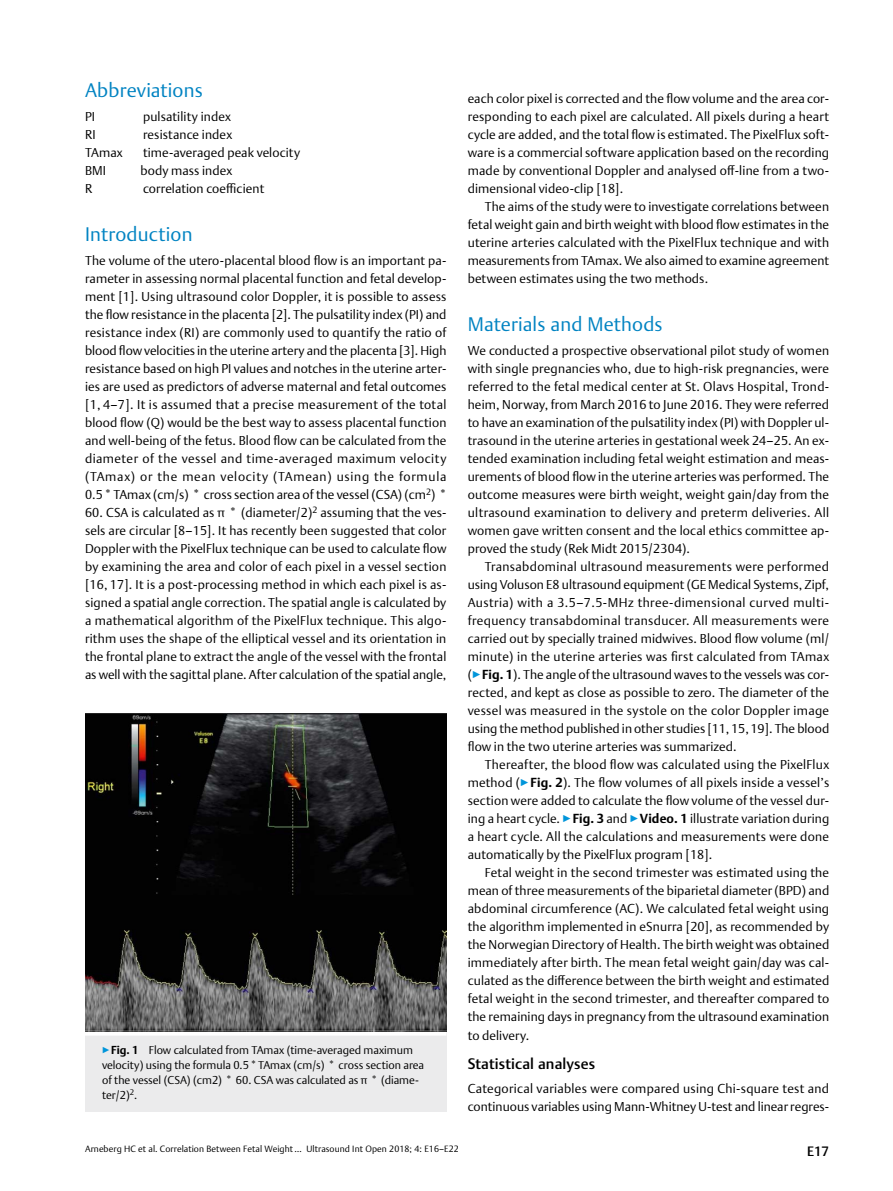
<style>
.page{position:relative;width:893px;height:1191px;background:#fff}
.page>*{position:absolute;margin:0;border:0;box-sizing:border-box;transform-origin:0 0}
.t1{font:300 19.5px "Thieme Argo 2011";letter-spacing:.01em;color:#0083c2}
.t2{font:500 15px "Thieme Argo 2011";letter-spacing:.01em;color:#000}
.t3{font:500 13.5px "Thieme Argo 2011";color:#000}
.t4{font:300 12.75px/18px "Thieme Argo 2011";letter-spacing:.01em;color:#000;text-align:justify}
.t5{font:300 11.25px/15px "Thieme Argo 2011";color:#000}
.t6{font:300 9px "Thieme Argo 2011";letter-spacing:.01em;color:#000}
.s1{color:#0095da}
.s2{font-weight:700}
</style>
<div class="page">
<img style="left:85px;top:713px;width:361px;height:318px">
<div style="left:85px;top:1032px;width:361px;height:79px;background:#ebebec"></div>
<svg style="left:85px;top:1031px;width:361px;height:4px"></svg>
<h1 class="t1" style="left:85px;top:77px;width:119px">Abbreviations</h1>
<p class="t4" style="left:85px;top:107px;width:12px">PI</p>
<p class="t4" style="left:143px;top:107px;width:89px">pulsatility index</p>
<p class="t4" style="left:85px;top:125px;width:12px">RI</p>
<p class="t4" style="left:143px;top:125px;width:91px">resistance index</p>
<p class="t4" style="left:85px;top:143px;width:39px">TAmax</p>
<p class="t4" style="left:143px;top:143px;width:159px">time-averaged peak velocity</p>
<p class="t4" style="left:85px;top:161px;width:23px">BMI</p>
<p class="t4" style="left:141px;top:161px;width:93px">body mass index</p>
<p class="t4" style="left:85px;top:179px;width:9px">R</p>
<p class="t4" style="left:143px;top:179px;width:123px">correlation coefficient</p>
<h1 class="t1" style="left:85px;top:221px;width:109px">Introduction</h1>
<p class="t4" style="left:85px;top:251px;width:363px">The volume of the utero-placental blood flow is an important pa&shy;rameter in assessing normal placental function and fetal develop&shy;ment [1]. Using ultrasound color Doppler, it is possible to assess the flow resistance in the placenta [2]. The pulsatility index (PI) and resistance index (RI) are commonly used to quantify the ratio of blood flow velocities in the uterine artery and the placenta [3]. High resistance based on high PI values and notches in the uterine arter&shy;ies are used as predictors of adverse maternal and fetal outcomes [1, 4–7]. It is assumed that a precise measurement of the total blood flow (Q) would be the best way to assess placental function and well-being of the fetus. Blood flow can be calculated from the diameter of the vessel and time-averaged maximum velocity (TAmax) or the mean velocity (TAmean) using the formula 0.5*TAmax (cm/s) * cross section area of the vessel (CSA) (cm<sup>2</sup>) *</p>
<p class="t4" style="left:85px;top:503px;width:363px">60. CSA is calculated as π * (diameter/2)<sup>2</sup> assuming that the ves&shy;sels are circular [8–15]. It has recently been suggested that color Doppler with the PixelFlux technique can be used to calculate flow by examining the area and color of each pixel in a vessel section [16, 17]. It is a post-processing method in which each pixel is as&shy;signed a spatial angle correction. The spatial angle is calculated by a mathematical algorithm of the PixelFlux technique. This algo&shy;rithm uses the shape of the elliptical vessel and its orientation in the frontal plane to extract the angle of the vessel with the frontal as well with the sagittal plane. After calculation of the spatial angle,</p>
<p class="t5" style="left:102px;top:1042px;width:324px"><span class="s1">▶</span><span class="s2">Fig. 1</span> Flow calculated from TAmax (time-averaged maximum velocity) using the formula 0.5*TAmax (cm/s) * cross section area of the vessel (CSA) (cm2) * 60. CSA was calculated as π * (diame&shy;ter/2)<sup>2</sup>.</p>
<p class="t6" style="left:85px;top:1143px;width:375px">Arneberg HC et al. Correlation Between Fetal Weight … Ultrasound Int Open 2018; 4: E16–E22</p>
<p class="t4" style="left:468px;top:89px;width:363px">each color pixel is corrected and the flow volume and the area cor&shy;responding to each pixel are calculated. All pixels during a heart cycle are added, and the total flow is estimated. The PixelFlux soft&shy;ware is a commercial software application based on the recording made by conventional Doppler and analysed off-line from a two&shy;dimensional video-clip [18].</p>
<p class="t4" style="left:468px;top:197px;width:363px;text-indent:17px">The aims of the study were to investigate correlations between fetal weight gain and birth weight with blood flow estimates in the uterine arteries calculated with the PixelFlux technique and with measurements from TAmax. We also aimed to examine agreement between estimates using the two methods.</p>
<h1 class="t1" style="left:468px;top:311px;width:196px">Materials and Methods</h1>
<p class="t4" style="left:468px;top:341px;width:363px">We conducted a prospective observational pilot study of women with single pregnancies who, due to high-risk pregnancies, were referred to the fetal medical center at St. Olavs Hospital, Trond&shy;heim, Norway, from March 2016 to June 2016. They were referred to have an examination of the pulsatility index (PI) with Doppler ul&shy;trasound in the uterine arteries in gestational week 24–25. An ex&shy;tended examination including fetal weight estimation and meas&shy;urements of blood flow in the uterine arteries was performed. The outcome measures were birth weight, weight gain/day from the ultrasound examination to delivery and preterm deliveries. All women gave written consent and the local ethics committee ap&shy;proved the study (Rek Midt 2015/2304).</p>
<p class="t4" style="left:468px;top:557px;width:363px;text-indent:17px">Transabdominal ultrasound measurements were performed using Voluson E8 ultrasound equipment (GE Medical Systems, Zipf, Austria) with a 3.5–7.5-MHz three-dimensional curved multi&shy;frequency transabdominal transducer. All measurements were carried out by specially trained midwives. Blood flow volume (ml/ minute) in the uterine arteries was first calculated from TAmax (<span class="s1">▶</span><span class="s2">Fig. 1</span>). The angle of the ultrasound waves to the vessels was cor&shy;rected, and kept as close as possible to zero. The diameter of the vessel was measured in the systole on the color Doppler image using the method published in other studies [11,15,19]. The blood flow in the two uterine arteries was summarized.</p>
<p class="t4" style="left:468px;top:755px;width:363px;text-indent:17px">Thereafter, the blood flow was calculated using the PixelFlux method (<span class="s1">▶</span><span class="s2">Fig. 2</span>). The flow volumes of all pixels inside a vessel’s section were added to calculate the flow volume of the vessel dur&shy;ing a heart cycle. <span class="s1">▶</span><span class="s2">Fig. 3</span> and <span class="s1">▶</span><span class="s2">Video. 1</span> illustrate variation during a heart cycle. All the calculations and measurements were done automatically by the PixelFlux program [18].</p>
<p class="t4" style="left:468px;top:863px;width:363px;text-indent:17px">Fetal weight in the second trimester was estimated using the mean of three measurements of the biparietal diameter (BPD) and abdominal circumference (AC). We calculated fetal weight using the algorithm implemented in eSnurra [20], as recommended by the Norwegian Directory of Health. The birth weight was obtained immediately after birth. The mean fetal weight gain/day was cal&shy;culated as the difference between the birth weight and estimated fetal weight in the second trimester, and thereafter compared to the remaining days in pregnancy from the ultrasound examination to delivery.</p>
<p class="t2" style="left:468px;top:1054px;width:129px">Statistical analyses</p>
<p class="t4" style="left:468px;top:1079px;width:363px">Categorical variables were compared using Chi-square test and continuous variables using Mann-Whitney U-test and linear regres-</p>
<p class="t3" style="left:807px;top:1142px;width:24px">E17</p>
</div>
